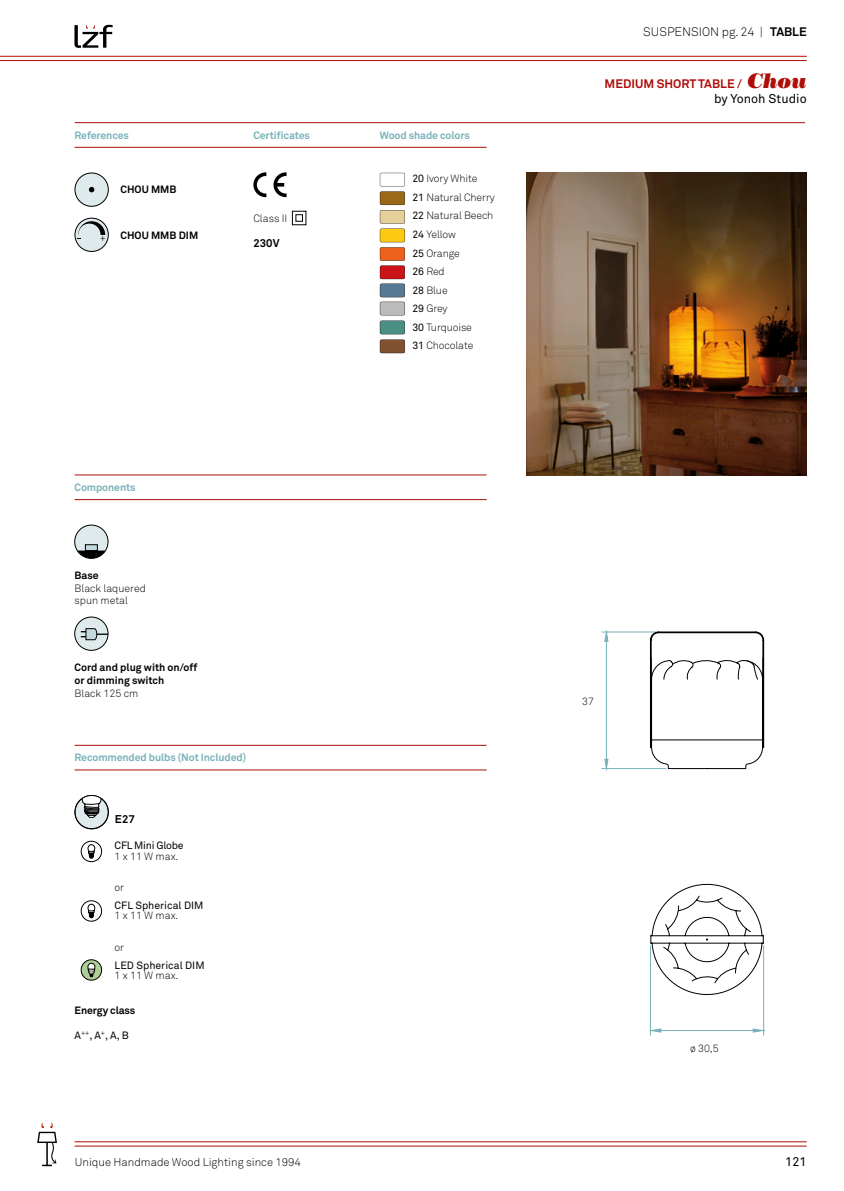
<style>
.page{position:relative;width:844px;height:1191px;background:#fff}
.page>*{position:absolute;margin:0;border:0;box-sizing:border-box;transform-origin:0 0}
.t1{font:12.6px "Akkurat";color:#000}
.t2{font:700 12.25px "Akkurat";color:#ae0e09}
.t3{font:300 12.25px "Akkurat";color:#000}
.t4{font:700 12.25px "Akkurat";color:#000}
.t5{font:300 11.2px "Akkurat";color:#000}
.t6{font:700 11.2px "Akkurat";color:#000}
.t7{font:300 10.5px/18.6px "Akkurat";letter-spacing:-.01em;color:#000}
.t8{font:700 10.5px "Akkurat";letter-spacing:-.01em;color:#78b1ba}
.t9{font:700 10.5px "Akkurat";color:#000}
.t10{font:10.5px "Akkurat";color:#000}
.t11{font:10.5px "Akkurat";letter-spacing:-.025em;color:#000}
.s1{font-weight:400}
.s2{font-family:"Bodoni Poster";font-weight:400;font-style:italic;font-size:21px}
</style>
<div class="page">
<div style="left:75px;top:525px;width:33px;height:33px;background:#dfeaed;border-radius:50%"></div>
<div style="left:74px;top:525px;width:34px;height:33px;border:1px solid #000;border-radius:50%"></div>
<svg style="left:77px;top:550px;width:28px;height:8px"></svg>
<div style="left:85px;top:545px;width:12px;height:5px;background:#c2dade"></div>
<div style="left:85px;top:544px;width:12px;height:7px;border:1px solid #000"></div>
<hr style="left:0;top:56px;width:806px;height:1px;background:#ae0e09">
<hr style="left:74px;top:1141px;width:732px;height:1px;background:#ae0e09">
<hr style="left:0;top:60px;width:806px;height:1px;background:#ae0e09">
<hr style="left:74px;top:1145px;width:732px;height:1px;background:#ae0e09">
<svg style="left:74px;top:25px;width:39px;height:23px"></svg>
<svg style="left:37px;top:1123px;width:20px;height:43px"></svg>
<hr style="left:75px;top:147px;width:411px;height:1px;background:#ae0e09">
<hr style="left:75px;top:122px;width:729px;height:1px;background:#ae0e09">
<svg style="left:380px;top:173px;width:25px;height:142px"></svg>
<svg style="left:380px;top:321px;width:25px;height:32px"></svg>
<hr style="left:74px;top:474px;width:412px;height:1px;background:#ae0e09">
<hr style="left:74px;top:499px;width:412px;height:1px;background:#ae0e09">
<hr style="left:74px;top:745px;width:412px;height:1px;background:#ae0e09">
<hr style="left:74px;top:769px;width:412px;height:1px;background:#ae0e09">
<div style="left:292px;top:211px;width:14px;height:14px;border:1px solid #000"></div>
<div style="left:295px;top:214px;width:8px;height:8px;border:1px solid #000"></div>
<svg style="left:253px;top:172px;width:13px;height:25px"></svg>
<svg style="left:273px;top:172px;width:13px;height:25px"></svg>
<svg style="left:81px;top:959px;width:21px;height:21px"></svg>
<div style="left:81px;top:959px;width:21px;height:21px;border:1px solid #000;border-radius:50%"></div>
<svg style="left:87px;top:963px;width:8px;height:14px"></svg>
<img style="left:526px;top:173px;width:280px;height:302px">
<hr style="left:601px;top:768px;width:64px;height:1px;background:#78b1ba">
<hr style="left:601px;top:631px;width:54px;height:1px;background:#78b1ba">
<hr style="left:606px;top:641px;width:1px;height:118px;background:#78b1ba">
<svg style="left:604px;top:758px;width:4px;height:13px"></svg>
<svg style="left:604px;top:629px;width:4px;height:13px"></svg>
<svg style="left:649px;top:631px;width:114px;height:138px"></svg>
<hr style="left:650px;top:945px;width:1px;height:90px;background:#78b1ba">
<hr style="left:763px;top:945px;width:1px;height:90px;background:#78b1ba">
<hr style="left:659px;top:1030px;width:95px;height:1px;background:#78b1ba">
<svg style="left:649px;top:1028px;width:12px;height:4px"></svg>
<svg style="left:752px;top:1028px;width:13px;height:4px"></svg>
<svg style="left:650px;top:883px;width:113px;height:112px"></svg>
<div style="left:75px;top:795px;width:33px;height:33px;background:#dfeaed;border-radius:50%"></div>
<svg style="left:82px;top:795px;width:19px;height:23px"></svg>
<div style="left:75px;top:795px;width:33px;height:34px;border:1px solid #000;border-radius:50%"></div>
<div style="left:81px;top:900px;width:21px;height:21px;border:1px solid #000;border-radius:50%"></div>
<svg style="left:88px;top:904px;width:7px;height:14px"></svg>
<div style="left:81px;top:841px;width:21px;height:21px;border:1px solid #000;border-radius:50%"></div>
<svg style="left:88px;top:844px;width:7px;height:14px"></svg>
<div style="left:75px;top:617px;width:33px;height:33px;background:#dfeaed;border-radius:50%"></div>
<div style="left:74px;top:617px;width:34px;height:33px;border:1px solid #000;border-radius:50%"></div>
<svg style="left:81px;top:628px;width:27px;height:12px"></svg>
<div style="left:75px;top:218px;width:33px;height:33px;background:#dfeaed;border-radius:50%"></div>
<div style="left:75px;top:218px;width:33px;height:34px;border:1px solid #000;border-radius:50%"></div>
<svg style="left:77px;top:221px;width:28px;height:20px"></svg>
<div style="left:75px;top:173px;width:33px;height:33px;background:#dfeaed;border-radius:50%"></div>
<div style="left:75px;top:173px;width:33px;height:33px;border:1px solid #000;border-radius:50%"></div>
<svg style="left:89px;top:187px;width:5px;height:5px"></svg>
<p class="t8" style="left:75px;top:128px;width:56px">References</p>
<p class="t8" style="left:380px;top:128px;width:91px">Wood shade colors</p>
<p class="t7" style="left:412px;top:169px;width:84px"><span class="s1">20</span> Ivory White<br><span class="s1">21</span> Natural Cherry<br><span class="s1">22</span> Natural Beech<br><span class="s1">24</span> Yellow<br><span class="s1">25</span> Orange<br><span class="s1">26</span> Red<br><span class="s1">28</span> Blue<br><span class="s1">29</span> Grey<br><span class="s1">30</span> Turquoise<br><span class="s1">31</span> Chocolate</p>
<p class="t8" style="left:253px;top:128px;width:58px">Certificates</p>
<p class="t9" style="left:120px;top:183px;width:57px">CHOU MMB</p>
<p class="t9" style="left:120px;top:228px;width:79px">CHOU MMB DIM</p>
<p class="t7" style="left:253px;top:209px;width:36px">Class II</p>
<p class="t6" style="left:253px;top:236px;width:28px">230V</p>
<p class="t8" style="left:74px;top:480px;width:63px">Components</p>
<p class="t9" style="left:74px;top:569px;width:26px">Base</p>
<p class="t7" style="left:74px;top:578px;width:73px">Black laquered</p>
<p class="t7" style="left:74px;top:591px;width:55px">spun metal</p>
<p class="t9" style="left:74px;top:661px;width:124px">Cord and plug with on/off</p>
<p class="t9" style="left:74px;top:673px;width:91px">or dimming switch</p>
<p class="t7" style="left:74px;top:683px;width:65px">Black 125 cm</p>
<p class="t8" style="left:74px;top:751px;width:173px">Recommended bulbs (Not Included)</p>
<p class="t6" style="left:115px;top:812px;width:21px">E27</p>
<p class="t11" style="left:115px;top:839px;width:70px">CFL Mini Globe</p>
<p class="t7" style="left:115px;top:847px;width:65px">1 x 11 W max.</p>
<p class="t7" style="left:115px;top:878px;width:11px">or</p>
<p class="t10" style="left:115px;top:898px;width:90px">CFL Spherical DIM</p>
<p class="t7" style="left:115px;top:906px;width:65px">1 x 11 W max.</p>
<p class="t7" style="left:115px;top:938px;width:11px">or</p>
<p class="t10" style="left:115px;top:958px;width:91px">LED Spherical DIM</p>
<p class="t7" style="left:115px;top:966px;width:65px">1 x 11 W max.</p>
<p class="t9" style="left:74px;top:1003px;width:62px">Energy class</p>
<p class="t10" style="left:74px;top:1028px;width:56px">A<sup>++</sup>, A<sup>+</sup>, A, B</p>
<p class="t5" style="left:75px;top:1155px;width:227px">Unique Handmade Wood Lighting since 1994</p>
<p class="t3" style="left:643px;top:24px;width:121px">SUSPENSION pg. 24 |</p>
<p class="t4" style="left:770px;top:24px;width:38px">TABLE</p>
<p class="t2" style="left:604px;top:76px;width:203px">MEDIUM SHORT TABLE / <span class="s2">Chou</span></p>
<p class="t1" style="left:714px;top:91px;width:94px">by Yonoh Studio</p>
<p class="t7" style="left:582px;top:691px;width:13px">37</p>
<p class="t7" style="left:690px;top:1039px;width:30px">ø 30,5</p>
<p class="t1" style="left:785px;top:1153px;width:23px">121</p>
</div>
